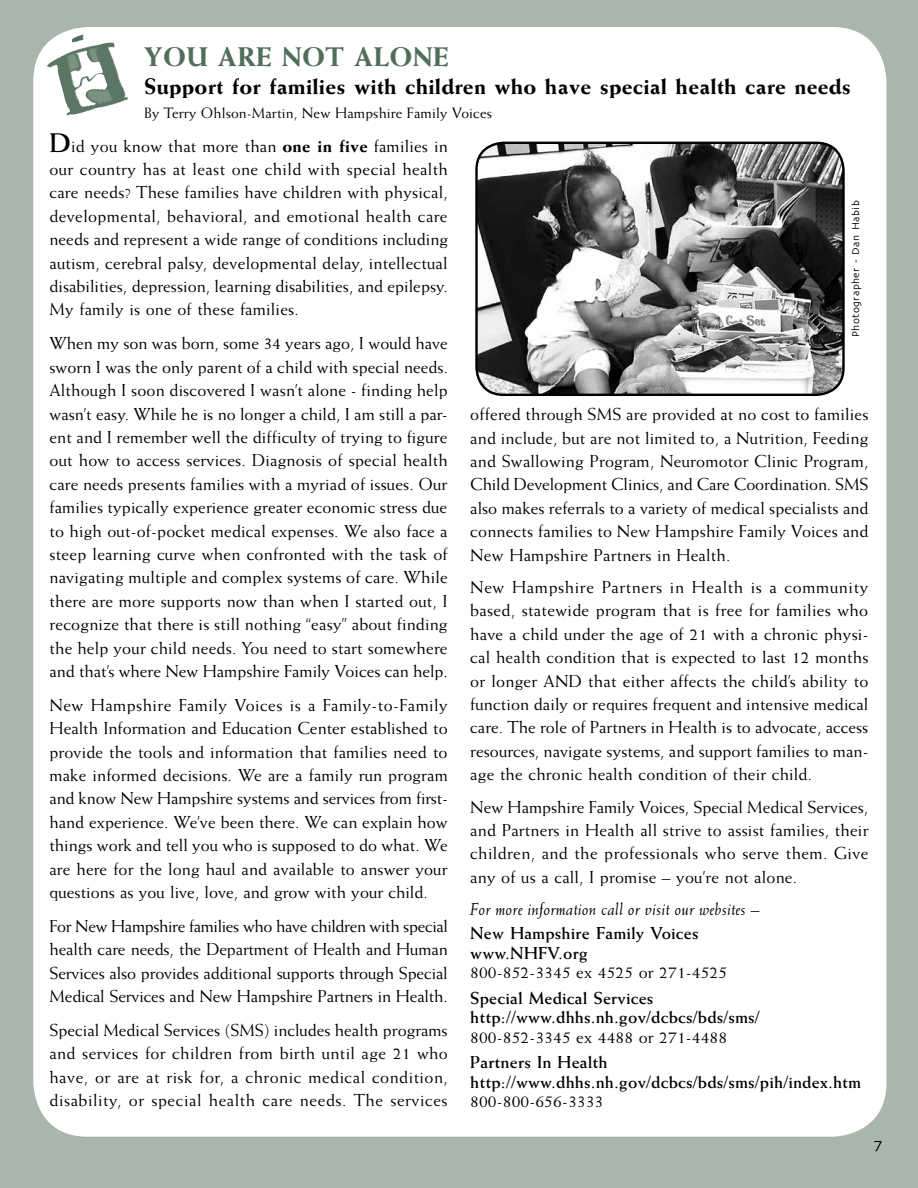
<style>
.page{position:relative;width:918px;height:1188px;background:#a8b6ac}
.page>*{position:absolute;margin:0;border:0;box-sizing:border-box;transform-origin:0 0}
.t1{font:800 27px "Weiss";letter-spacing:.015em;color:#506e5a}
.t2{font:800 22.5px "Weiss";letter-spacing:.01em;color:#000}
.t3{font:17.4px/23.4px "Weiss";letter-spacing:.01em;color:#000;text-align:justify}
.t4{font:700 17.4px/19.5px "Weiss";letter-spacing:.01em;color:#000}
.t5{font:italic 17.4px "Weiss";letter-spacing:.01em;color:#000}
.t6{font:16.5px "Skia CC";color:#000}
.t7{font:15px "Weiss";letter-spacing:.005em;color:#000}
.t8{font:10.5px "Skia CC";letter-spacing:.035em;color:#000}
.s1{font-weight:700;font-size:27px}
.s2{font-weight:800}
</style>
<div class="page">
<div style="left:33px;top:27px;width:853px;height:1110px;background:#fff;border-radius:54px"></div>
<img style="left:47px;top:34px;width:81px;height:82px">
<img style="left:477px;top:143px;width:366px;height:252px">
<div style="left:475px;top:142px;width:370px;height:254px;border:2px solid #000;border-radius:27px"></div>
<h1 class="t1" style="left:144px;top:40px;width:306px">YOU ARE NOT ALONE</h1>
<p class="t2" style="left:144px;top:73px;width:708px">Support for families with children who have special health care needs</p>
<p class="t7" style="left:144px;top:105px;width:349px">By Terry Ohlson-Martin, New Hampshire Family Voices</p>
<p class="t3" style="left:50px;top:134px;width:400px"><span class="s1">D</span>id you know that more than <span class="s2">one in five</span> families in our country has at least one child with special health care needs? These families have children with physical, developmental, behavioral, and emotional health care needs and represent a wide range of conditions including autism, cerebral palsy, developmental delay, intellectual disabilities, depression, learning disabilities, and epilepsy.<br>My family is one of these families.</p>
<p class="t3" style="left:50px;top:331px;width:400px">When my son was born, some 34 years ago, I would have sworn I was the only parent of a child with special needs.<br>Although I soon discovered I wasn’t alone - finding help wasn’t easy. While he is no longer a child, I am still a par&shy;ent and I remember well the difficulty of trying to figure out how to access services. Diagnosis of special health care needs presents families with a myriad of issues. Our families typically experience greater economic stress due to high out-of-pocket medical expenses. We also face a steep learning curve when confronted with the task of navigating multiple and complex systems of care. While there are more supports now than when I started out, I recognize that there is still nothing “easy” about finding the help your child needs. You need to start somewhere and that’s where New Hampshire Family Voices can help.</p>
<p class="t3" style="left:50px;top:693px;width:400px">New Hampshire Family Voices is a Family-to-Family Health Information and Education Center established to provide the tools and information that families need to make informed decisions. We are a family run program and know New Hampshire systems and services from first&shy;hand experience. We’ve been there. We can explain how things work and tell you who is supposed to do what. We are here for the long haul and available to answer your questions as you live, love, and grow with your child.</p>
<p class="t3" style="left:50px;top:914px;width:400px">For New Hampshire families who have children with special health care needs, the Department of Health and Human Services also provides additional supports through Special Medical Services and New Hampshire Partners in Health.</p>
<p class="t3" style="left:50px;top:1018px;width:400px">Special Medical Services (SMS) includes health programs and services for children from birth until age 21 who have, or are at risk for, a chronic medical condition, disability, or special health care needs. The services</p>
<p class="t8" style="left:850px;top:337px;width:138px;rotate:-90deg">Photographer - Dan Habib</p>
<p class="t3" style="left:470px;top:402px;width:400px">offered through SMS are provided at no cost to families and include, but are not limited to, a Nutrition, Feeding and Swallowing Program, Neuromotor Clinic Program, Child Development Clinics, and Care Coordination. SMS also makes referrals to a variety of medical specialists and connects families to New Hampshire Family Voices and New Hampshire Partners in Health.</p>
<p class="t3" style="left:470px;top:575px;width:400px">New Hampshire Partners in Health is a community based, statewide program that is free for families who have a child under the age of 21 with a chronic physi&shy;cal health condition that is expected to last 12 months or longer AND that either affects the child’s ability to function daily or requires frequent and intensive medical care. The role of Partners in Health is to advocate, access resources, navigate systems, and support families to man&shy;age the chronic health condition of their child.</p>
<p class="t3" style="left:470px;top:795px;width:400px">New Hampshire Family Voices, Special Medical Services, and Partners in Health all strive to assist families, their children, and the professionals who serve them. Give any of us a call, I promise – you’re not alone.</p>
<p class="t5" style="left:470px;top:899px;width:291px">For more information call or visit our websites –</p>
<p class="t4" style="left:470px;top:923px;width:230px">New Hampshire Family Voices www.NHFV.org</p>
<p class="t3" style="left:470px;top:960px;width:258px">800-852-3345 ex 4525 or 271-4525</p>
<p class="t4" style="left:470px;top:988px;width:291px">Special Medical Services http://www.dhhs.nh.gov/dcbcs/bds/sms/</p>
<p class="t3" style="left:470px;top:1025px;width:258px">800-852-3345 ex 4488 or 271-4488</p>
<p class="t4" style="left:470px;top:1052px;width:392px">Partners In Health http://www.dhhs.nh.gov/dcbcs/bds/sms/pih/index.htm</p>
<p class="t3" style="left:470px;top:1089px;width:135px">800-800-656-3333</p>
<p class="t6" style="left:874px;top:1134px;width:9px">7</p>
</div>
